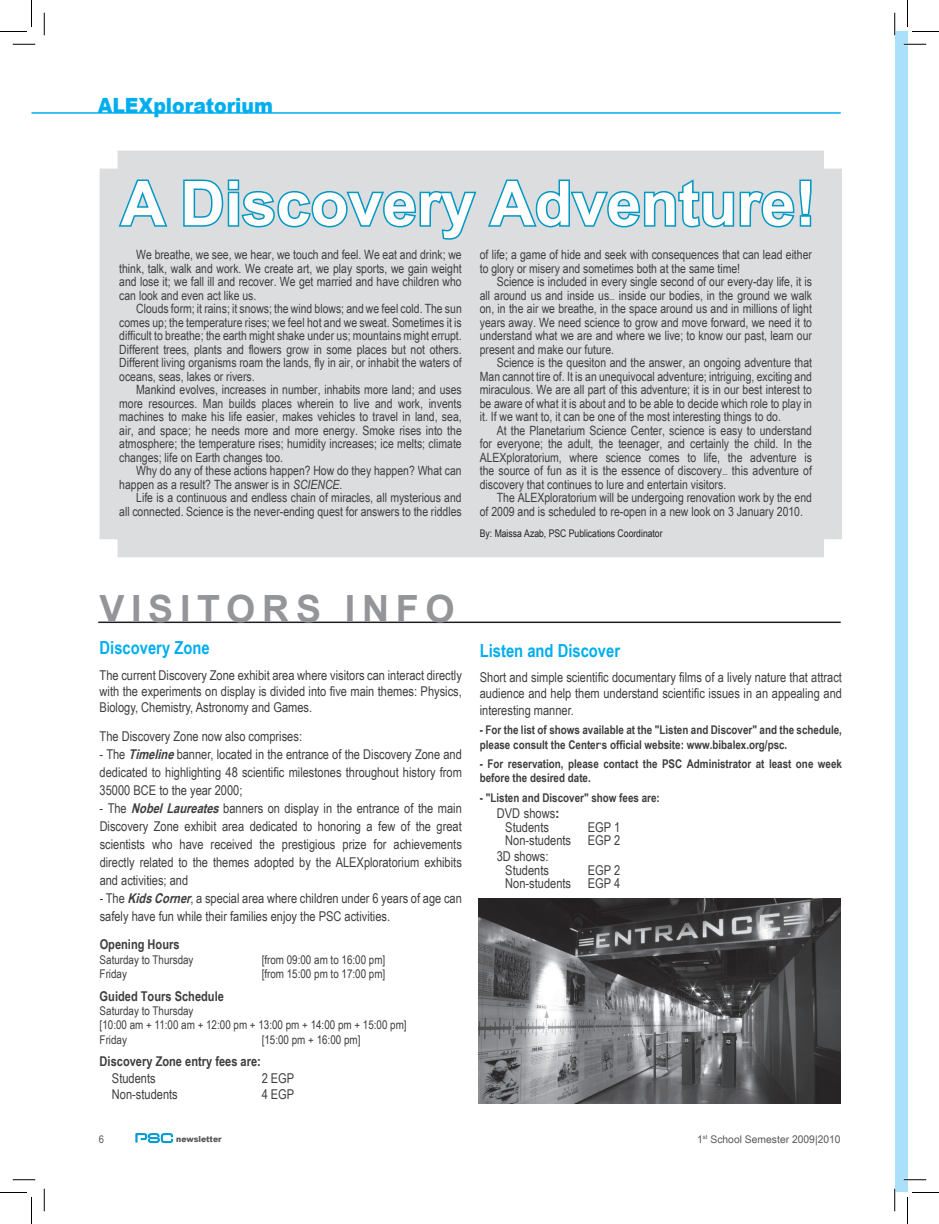
<style>
.page{position:relative;width:939px;height:1224px;background:#fff}
.page>*{position:absolute;margin:0;border:0;box-sizing:border-box;transform-origin:0 0}
.t1{font:700 61.65px "Arial";color:#fff}
.t2{font:700 37.5px "Arial";letter-spacing:.18em;color:#939598}
.t3{font:900 21px "Arial";color:#00aeef;scale:.9 1}
.t4{font:700 18px "Arial Narrow Special G1";color:#00aeef}
.t5{font:13.5px/18px "Arial Narrow";color:#3e3e3f;text-align:justify}
.t6{font:700 13.5px "Arial Narrow Special G1";color:#3e3e3f}
.t7{font:12.75px/13.5px "Arial Narrow Special G1";color:#3e3e3f;text-align:justify}
.t8{font:700 12px/14.4px "Arial Narrow Special G1";color:#3e3e3f}
.t9{font:12px/14.4px "Arial Narrow";color:#3e3e3f}
.t10{font:10.5px "Arial Narrow Special G1";color:#231f20}
.t11{font:10.5px "Arial Narrow";color:#57585a;scale:1.2 1}
.t12{font:10.5px "Arial Narrow";color:#57585a;scale:1.1 1}
.t13{font:900 8.4px "Arial";color:#57585a;scale:.92 1}
.s1{font-family:"Win Soft Pro";font-weight:500}
.s2{font-style:italic}
.s3{font-family:"Arial Narrow Special G1";font-weight:700;font-style:italic}
.s4{font-family:"Win Soft Pro"}
.s5{font-family:"Arial";font-weight:700}
</style>
<div class="page">
<svg style="left:136px;top:1133px;width:37px;height:10px"></svg>
<hr style="left:98px;top:621px;width:743px;height:2px;background:#231f20">
<div style="left:895px;top:31px;width:12px;height:1161px;background:#aae0f9"></div>
<div style="left:100px;top:151px;width:742px;height:406px;background:#dcdddf"></div>
<hr style="left:32px;top:112px;width:809px;height:2px;background:#00aeef">
<img style="left:479px;top:899px;width:362px;height:205px">
<svg style="left:116px;top:177px;width:54px;height:51px;background:#a9cdd8"></svg>
<svg style="left:182px;top:178px;width:297px;height:63px;background:#a8ccd8"></svg>
<svg style="left:486px;top:177px;width:327px;height:53px;background:#9ec9d7"></svg>
<hr style="left:904px;top:43px;width:22px;height:2px;background:#fff">
<hr style="left:894px;top:13px;width:2px;height:22px;background:#fff">
<hr style="left:894px;top:1189px;width:2px;height:22px;background:#fff">
<svg style="left:13px;top:44px;width:22px;height:1px"></svg>
<svg style="left:904px;top:44px;width:22px;height:1px"></svg>
<svg style="left:13px;top:1179px;width:22px;height:1px"></svg>
<svg style="left:904px;top:1179px;width:22px;height:1px"></svg>
<svg style="left:44px;top:13px;width:1px;height:22px"></svg>
<svg style="left:44px;top:1189px;width:1px;height:22px"></svg>
<svg style="left:894px;top:13px;width:1px;height:22px"></svg>
<svg style="left:894px;top:1189px;width:1px;height:22px"></svg>
<svg style="left:0;top:0;width:32px;height:32px"></svg>
<svg style="left:0;top:1192px;width:32px;height:32px"></svg>
<svg style="left:907px;top:0;width:32px;height:32px"></svg>
<svg style="left:907px;top:1192px;width:32px;height:32px"></svg>
<h3 class="t3" style="left:98px;top:90px;width:196px">ALEXploratorium</h3>
<h1 class="t1" style="left:121px;top:163px;width:696px">A Discovery Adventure!</h1>
<p class="t7" style="left:480px;top:247px;width:334px">of life; a game of hide and seek with consequences that can lead either to glory or misery and sometimes both at the same time!</p>
<p class="t7" style="left:480px;top:274px;width:334px;text-indent:17px">Science is included in every single second of our every-day life, it is all around us and inside us<span class="s1">…</span> inside our bodies, in the ground we walk on, in the air we breathe, in the space around us and in millions of light years away. We need science to grow and move forward, we need it to understand what we are and where we live; to know our past, learn our present and make our future.</p>
<p class="t7" style="left:480px;top:355px;width:334px;text-indent:17px">Science is the quesiton and the answer, an ongoing adventure that Man cannot tire of. It is an unequivocal adventure; intriguing, exciting and miraculous. We are all part of this adventure; it is in our best interest to be aware of what it is about and to be able to decide which role to play in it. If we want to, it can be one of the most interesting things to do.</p>
<p class="t7" style="left:480px;top:423px;width:334px;text-indent:17px">At the Planetarium Science Center, science is easy to understand for everyone; the adult, the teenager, and certainly the child. In the ALEXploratorium, where science comes to life, the adventure is the source of fun as it is the essence of discovery<span class="s1">…</span> this adventure of discovery that continues to lure and entertain visitors.</p>
<p class="t7" style="left:480px;top:490px;width:334px;text-indent:17px">The ALEXploratorium will be undergoing renovation work by the end of 2009 and is scheduled to re-open in a new look on 3 January 2010.</p>
<p class="t10" style="left:480px;top:526px;width:184px">By: Maissa Azab, PSC Publications Coordinator</p>
<p class="t7" style="left:119px;top:247px;width:344px;text-indent:17px">We breathe, we see, we hear, we touch and feel. We eat and drink; we think, talk, walk and work. We create art, we play sports, we gain weight and lose it; we fall ill and recover. We get married and have children who can look and even act like us.</p>
<p class="t7" style="left:119px;top:301px;width:344px;text-indent:17px">Clouds form; it rains; it snows; the wind blows; and we feel cold. The sun comes up; the temperature rises; we feel hot and we sweat. Sometimes it is difficult to breathe; the earth might shake under us; mountains might errupt.<br>Different trees, plants and flowers grow in some places but not others.<br>Different living organisms roam the lands, fly in air, or inhabit the waters of oceans, seas, lakes or rivers.</p>
<p class="t7" style="left:119px;top:382px;width:344px;text-indent:17px">Mankind evolves, increases in number, inhabits more land; and uses more resources. Man builds places wherein to live and work, invents machines to make his life easier, makes vehicles to travel in land, sea, air, and space; he needs more and more energy. Smoke rises into the atmosphere; the temperature rises; humidity increases; ice melts; climate changes; life on Earth changes too.</p>
<p class="t7" style="left:119px;top:463px;width:344px;text-indent:17px">Why do any of these actions happen? How do they happen? What can happen as a result? The answer is in <span class="s2">SCIENCE</span>.</p>
<p class="t7" style="left:119px;top:490px;width:344px;text-align:right">Life is a continuous and endless chain of miracles, all mysterious and<br>all connected. Science is the never-ending quest for answers to the riddles</p>
<h2 class="t2" style="left:99px;top:584px;width:60px">Visitors</h2>
<h2 class="t2" style="left:345px;top:584px;width:111px">INFO</h2>
<h3 class="t4" style="left:100px;top:636px;width:111px">Discovery Zone</h3>
<p class="t5" style="left:100px;top:666px;width:364px;line-height:16.2px">The current Discovery Zone exhibit area where visitors can interact directly with the experiments on display is divided into five main themes: Physics, Biology, Chemistry, Astronomy and Games.</p>
<p class="t5" style="left:100px;top:726px;width:204px">The Discovery Zone now also comprises:</p>
<p class="t5" style="left:100px;top:744px;width:364px">- The <span class="s3">Timeline</span>banner, located in the entrance of the Discovery Zone and dedicated to highlighting 48 scientific milestones throughout history from 35000 BCE to the year 2000;</p>
<p class="t5" style="left:100px;top:798px;width:364px">- The <span class="s3">NobelLaureates</span>banners on display in the entrance of the main Discovery Zone exhibit area dedicated to honoring a few of the great scientists who have received the prestigious prize for achievements directly related to the themes adopted by the ALEXploratorium exhibits and activities; and</p>
<p class="t5" style="left:100px;top:888px;width:364px">- The <span class="s3">KidsCorner</span>, a special area where children under 6 years of age can safely have fun while their families enjoy the PSC activities.</p>
<p class="t6" style="left:100px;top:936px;width:81px">Opening Hours</p>
<p class="t9" style="left:100px;top:952px;width:95px">Saturday to Thursday</p>
<p class="t9" style="left:262px;top:952px;width:125px">[from 09:00 am to 16:00 pm]</p>
<p class="t9" style="left:100px;top:966px;width:29px">Friday</p>
<p class="t9" style="left:262px;top:966px;width:125px">[from 15:00 pm to 17:00 pm]</p>
<p class="t6" style="left:100px;top:987px;width:126px">Guided Tours Schedule</p>
<p class="t9" style="left:100px;top:1003px;width:309px">Saturday to Thursday<br>[10:00 am + 11:00 am + 12:00 pm + 13:00 pm + 14:00 pm + 15:00 pm]<br>Friday</p>
<p class="t9" style="left:262px;top:1032px;width:100px">[15:00 pm + 16:00 pm]</p>
<p class="t6" style="left:100px;top:1053px;width:163px">Discovery Zone entry fees are:</p>
<p class="t5" style="left:112px;top:1068px;width:45px">Students</p>
<p class="t5" style="left:262px;top:1068px;width:34px">2 EGP</p>
<p class="t5" style="left:112px;top:1084px;width:67px">Non-students</p>
<p class="t5" style="left:262px;top:1084px;width:34px">4 EGP</p>
<h3 class="t4" style="left:480px;top:639px;width:142px">Listen and Discover</h3>
<p class="t5" style="left:480px;top:669px;width:364px;line-height:16.2px">Short and simple scientific documentary films of a lively nature that attract audience and help them understand scientific issues in an appealing and interesting manner.</p>
<p class="t8" style="left:480px;top:722px;width:364px">- For the list of shows available at the "Listen and Discover" and the schedule, please consult the Center<span class="s4">’</span>s official website: www.bibalex.org/psc.</p>
<p class="t8" style="left:480px;top:756px;width:364px">- For reservation, please contact the PSC Administrator at least one week before the desired date.</p>
<p class="t8" style="left:480px;top:790px;width:181px">- "Listen and Discover" show fees are:</p>
<p class="t5" style="left:497px;top:806px;width:64px;line-height:13.5px;text-align:center">DVD shows<span class="s5">:<br></span>Students</p>
<p class="t5" style="left:505px;top:819px;width:116px;line-height:13.5px;text-align:right">EGP 1<br>Non-students EGP 2</p>
<p class="t5" style="left:497px;top:849px;width:54px;line-height:13.5px;text-align:right">3D shows:<br>Students</p>
<p class="t5" style="left:505px;top:863px;width:116px;line-height:13.5px;text-align:right">EGP 2<br>Non-students EGP 4</p>
<p class="t12" style="left:99px;top:1131px;width:6px">6</p>
<p class="t13" style="left:176px;top:1133px;width:51px">newsletter</p>
<p class="t11" style="left:697px;top:1131px;width:121px">1<sup>st</sup> School Semester 2009|2010</p>
</div>
